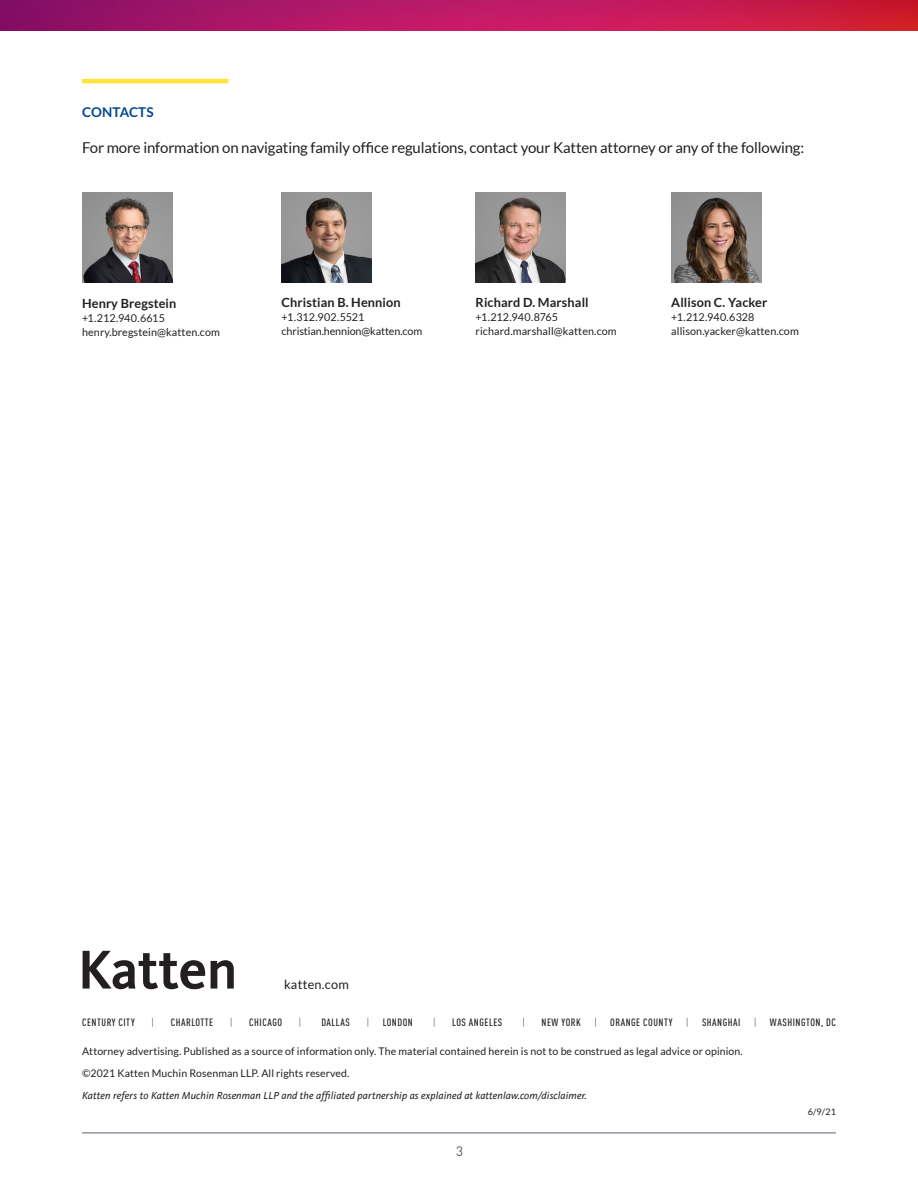
<style>
.page{position:relative;width:918px;height:1188px;background:#fff}
.page>*{position:absolute;margin:0;border:0;box-sizing:border-box;transform-origin:0 0}
.t1{font:15px "Lato";letter-spacing:-.01em;color:#231f20}
.t2{font:700 13.5px "Lato";letter-spacing:.01em;color:#01468c}
.t3{font:13.5px "DINOT";color:#57585a}
.t4{font:700 12.75px "Lato";letter-spacing:.01em;color:#231f20}
.t5{font:12.75px "Lato";letter-spacing:.02em;color:#231f20}
.t6{font:10.8px/14px "Lato";letter-spacing:.01em;color:#231f20}
.t7{font:10.8px/14px "Lato";letter-spacing:-.01em;color:#231f20}
.t8{font:10.5px "Lato";letter-spacing:.01em;color:#231f20}
.t9{font:italic 10.5px "Kievit";letter-spacing:.01em;color:#231f20}
.t10{font:500 condensed 10.5px "DINOT";letter-spacing:.05em;color:#231f20}
.t11{font:300 condensed 10.5px "DINOT";color:#231f20}
.t12{font:9px "Lato";color:#231f20}
</style>
<div class="page">
<hr style="left:82px;top:1132px;width:754px;height:2px;background:#91959d">
<img style="left:0;top:0;width:918px;height:30px">
<img style="left:82px;top:192px;width:90px;height:90px">
<img style="left:282px;top:192px;width:90px;height:90px">
<img style="left:671px;top:192px;width:90px;height:90px">
<img style="left:476px;top:192px;width:90px;height:90px">
<svg style="left:83px;top:951px;width:151px;height:38px"></svg>
<hr style="left:82px;top:79px;width:146px;height:4px;background:#ffe23a">
<p class="t2" style="left:82px;top:104px;width:73px">CONTACTS</p>
<p class="t1" style="left:82px;top:139px;width:724px">For more information on navigating family office regulations, contact your Katten attorney or any of the following:</p>
<p class="t4" style="left:82px;top:296px;width:96px">Henry Bregstein</p>
<p class="t6" style="left:82px;top:311px;width:139px">+1.212.940.6615 henry.bregstein@katten.com</p>
<p class="t4" style="left:282px;top:296px;width:121px">Christian B. Hennion</p>
<p class="t7" style="left:282px;top:310px;width:142px">+1.312.902.5521 christian.hennion@katten.com</p>
<p class="t4" style="left:476px;top:296px;width:115px">Richard D. Marshall</p>
<p class="t6" style="left:476px;top:310px;width:143px">+1.212.940.8765 richard.marshall@katten.com</p>
<p class="t4" style="left:671px;top:296px;width:98px">Allison C. Yacker</p>
<p class="t6" style="left:671px;top:310px;width:129px">+1.212.940.6328 allison.yacker@katten.com</p>
<p class="t5" style="left:284px;top:977px;width:66px">katten.com</p>
<p class="t10" style="left:82px;top:1016px;width:54px">CENTURY CITY</p>
<p class="t11" style="left:152px;top:1016px;width:4px">|</p>
<p class="t10" style="left:171px;top:1016px;width:44px">CHARLOTTE</p>
<p class="t11" style="left:230px;top:1016px;width:4px">|</p>
<p class="t10" style="left:249px;top:1016px;width:34px">CHICAGO</p>
<p class="t11" style="left:299px;top:1016px;width:4px">|</p>
<p class="t10" style="left:321px;top:1016px;width:30px">DALLAS</p>
<p class="t11" style="left:367px;top:1016px;width:4px">|</p>
<p class="t10" style="left:383px;top:1016px;width:32px">LONDON</p>
<p class="t11" style="left:433px;top:1016px;width:4px">|</p>
<p class="t10" style="left:452px;top:1016px;width:52px">LOS ANGELES</p>
<p class="t11" style="left:522px;top:1016px;width:4px">|</p>
<p class="t10" style="left:542px;top:1016px;width:41px">NEW YORK</p>
<p class="t11" style="left:594px;top:1016px;width:4px">|</p>
<p class="t10" style="left:610px;top:1016px;width:64px">ORANGE COUNTY</p>
<p class="t11" style="left:686px;top:1016px;width:4px">|</p>
<p class="t10" style="left:702px;top:1016px;width:40px">SHANGHAI</p>
<p class="t11" style="left:754px;top:1016px;width:4px">|</p>
<p class="t10" style="left:770px;top:1016px;width:67px">WASHINGTON, DC</p>
<p class="t8" style="left:82px;top:1046px;width:662px">Attorney advertising. Published as a source of information only. The material contained herein is not to be construed as legal advice or opinion.</p>
<p class="t8" style="left:82px;top:1068px;width:269px">©2021 Katten Muchin Rosenman LLP. All rights reserved.</p>
<p class="t9" style="left:82px;top:1090px;width:506px">Katten refers to Katten Muchin Rosenman LLP and the affiliated partnership as explained at kattenlaw.com/disclaimer.</p>
<p class="t3" style="left:456px;top:1142px;width:9px">3</p>
<p class="t12" style="left:808px;top:1107px;width:30px">6/9/21</p>
</div>
